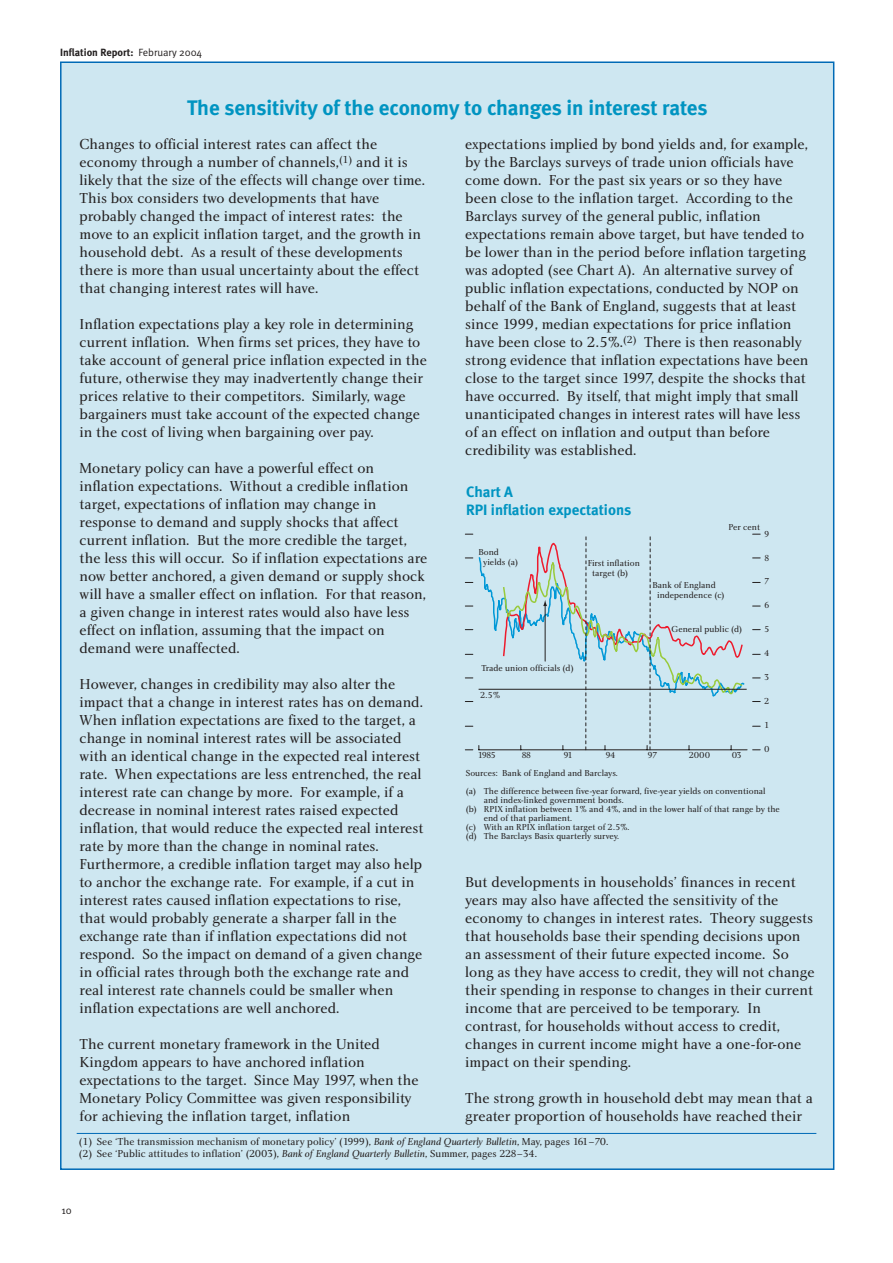
<style>
.page{position:relative;width:893px;height:1263px;background:#fff}
.page>*{position:absolute;margin:0;border:0;box-sizing:border-box;transform-origin:0 0}
.t1{font:700 21px "Meta";color:#0094c1}
.t2{font:15px/18px "Charlotte Book Plain";color:#231f1f}
.t3{font:700 15px/18px "Meta";color:#0094c1}
.t4{font:10.5px/12px "Charlotte Book Plain";color:#231f1f}
.t5{font:700 10.5px "Meta";color:#231f1f}
.t6{font:10.5px "Meta Normal";color:#231f1f}
.t7{font:9px/10.5px "Charlotte Book Plain";color:#231f1f}
.s1{font-family:"Meta Normal";font-weight:400}
.s2{font-family:"Charlotte Book Italic Plain"}
</style>
<div class="page">
<div style="left:61px;top:62px;width:772px;height:1107px;background:#cee7f1"></div>
<hr style="left:479px;top:749px;width:268px;height:1px;background:#231f1f">
<svg style="left:465px;top:534px;width:281px;height:216px"></svg>
<hr style="left:478px;top:689px;width:268px;height:1px;background:#231f1f">
<hr style="left:77px;top:1133px;width:739px;height:1px;background:#006ab6">
<p class="t5" style="left:60px;top:48px;width:143px">Inflation Report: <span class="s1">February 2004</span></p>
<h1 class="t1" style="left:187px;top:100px;width:522px">The sensitivity of the economy to changes in interest rates</h1>
<p class="t2" style="left:80px;top:136px;width:347px">Changes to official interest rates can affect the economy through a number of channels,<sup>(1)</sup> and it is likely that the size of the effects will change over time.<br>This box considers two developments that have probably changed the impact of interest rates: the move to an explicit inflation target, and the growth in household debt. As a result of these developments there is more than usual uncertainty about the effect that changing interest rates will have.</p>
<p class="t2" style="left:80px;top:316px;width:349px">Inflation expectations play a key role in determining current inflation. When firms set prices, they have to take account of general price inflation expected in the future, otherwise they may inadvertently change their prices relative to their competitors. Similarly, wage bargainers must take account of the expected change in the cost of living when bargaining over pay.</p>
<p class="t2" style="left:80px;top:460px;width:349px">Monetary policy can have a powerful effect on inflation expectations. Without a credible inflation target, expectations of inflation may change in response to demand and supply shocks that affect current inflation. But the more credible the target, the less this will occur. So if inflation expectations are now better anchored, a given demand or supply shock will have a smaller effect on inflation. For that reason, a given change in interest rates would also have less effect on inflation, assuming that the impact on demand were unaffected.</p>
<p class="t2" style="left:80px;top:676px;width:345px">However, changes in credibility may also alter the impact that a change in interest rates has on demand.<br>When inflation expectations are fixed to the target, a change in nominal interest rates will be associated with an identical change in the expected real interest rate. When expectations are less entrenched, the real interest rate can change by more. For example, if a decrease in nominal interest rates raised expected inflation, that would reduce the expected real interest rate by more than the change in nominal rates.<br>Furthermore, a credible inflation target may also help to anchor the exchange rate. For example, if a cut in interest rates caused inflation expectations to rise, that would probably generate a sharper fall in the exchange rate than if inflation expectations did not respond. So the impact on demand of a given change in official rates through both the exchange rate and real interest rate channels could be smaller when inflation expectations are well anchored.</p>
<p class="t2" style="left:80px;top:1036px;width:340px">The current monetary framework in the United Kingdom appears to have anchored inflation expectations to the target. Since May 1997, when the Monetary Policy Committee was given responsibility for achieving the inflation target, inflation</p>
<p class="t2" style="left:465px;top:136px;width:345px">expectations implied by bond yields and, for example, by the Barclays surveys of trade union officials have come down. For the past six years or so they have been close to the inflation target. According to the Barclays survey of the general public, inflation expectations remain above target, but have tended to be lower than in the period before inflation targeting was adopted (see Chart A). An alternative survey of public inflation expectations, conducted by NOP on behalf of the Bank of England, suggests that at least since 1999, median expectations for price inflation have been close to 2.5%.<sup>(2)</sup> There is then reasonably strong evidence that inflation expectations have been close to the target since 1997, despite the shocks that have occurred. By itself, that might imply that small unanticipated changes in interest rates will have less of an effect on inflation and output than before credibility was established.</p>
<p class="t3" style="left:466px;top:484px;width:167px">Chart A<br>RPI inflation expectations</p>
<p class="t7" style="left:483px;top:548px;width:36px;text-indent:-5px">Bond yields (a)</p>
<p class="t7" style="left:592px;top:558px;width:49px;text-indent:-5px">First inflation target (b)</p>
<p class="t7" style="left:481px;top:664px;width:94px">Trade union officials (d)</p>
<p class="t7" style="left:480px;top:691px;width:21px">2.5%</p>
<p class="t7" style="left:728px;top:523px;width:33px">Per cent</p>
<p class="t7" style="left:764px;top:529px;width:7px">9</p>
<p class="t7" style="left:657px;top:580px;width:69px;text-indent:-5px">Bank of England independence (c)</p>
<p class="t7" style="left:671px;top:624px;width:72px">General public (d)</p>
<p class="t7" style="left:764px;top:553px;width:7px">8</p>
<p class="t7" style="left:764px;top:577px;width:7px">7</p>
<p class="t7" style="left:764px;top:601px;width:7px">6</p>
<p class="t7" style="left:764px;top:625px;width:7px">5</p>
<p class="t7" style="left:764px;top:649px;width:7px">4</p>
<p class="t7" style="left:764px;top:673px;width:7px">3</p>
<p class="t7" style="left:764px;top:697px;width:7px">2</p>
<p class="t7" style="left:764px;top:721px;width:7px">1</p>
<p class="t7" style="left:477px;top:751px;width:20px">1985</p>
<p class="t7" style="left:521px;top:751px;width:12px">88</p>
<p class="t7" style="left:563px;top:751px;width:11px">91</p>
<p class="t7" style="left:605px;top:751px;width:12px">94</p>
<p class="t7" style="left:647px;top:751px;width:12px">97</p>
<p class="t7" style="left:689px;top:751px;width:23px">2000</p>
<p class="t7" style="left:731px;top:751px;width:12px">03</p>
<p class="t7" style="left:764px;top:745px;width:7px">0</p>
<p class="t7" style="left:465px;top:765px;width:301px;line-height:18px">Sources: Bank of England and Barclays.<br>(a) The difference between five-year forward, five-year yields on conventional</p>
<p class="t7" style="left:483px;top:796px;width:141px">and index-linked government bonds.</p>
<p class="t7" style="left:465px;top:805px;width:316px">(b) RPIX inflation between 1% and 4%, and in the lower half of that range by the</p>
<p class="t7" style="left:483px;top:814px;width:90px">end of that parliament.</p>
<p class="t7" style="left:465px;top:823px;width:165px">(c) With an RPIX inflation target of 2.5%.</p>
<p class="t7" style="left:465px;top:832px;width:155px">(d) The Barclays Basix quarterly survey.</p>
<p class="t2" style="left:465px;top:874px;width:351px">But developments in households’ finances in recent years may also have affected the sensitivity of the economy to changes in interest rates. Theory suggests that households base their spending decisions upon an assessment of their future expected income. So long as they have access to credit, they will not change their spending in response to changes in their current income that are perceived to be temporary. In contrast, for households without access to credit, changes in current income might have a one-for-one impact on their spending.</p>
<p class="t2" style="left:465px;top:1090px;width:349px">The strong growth in household debt may mean that a greater proportion of households have reached their</p>
<p class="t4" style="left:79px;top:1136px;width:531px">(1) See ‘The transmission mechanism of monetary policy’ (1999), <span class="s2">Bank of England Quarterly Bulletin</span>, May, pages 161–70. (2) See ‘Public attitudes to inflation’ (2003), <span class="s2">Bank of England Quarterly Bulletin</span>, Summer, pages 228–34.</p>
<p class="t6" style="left:62px;top:1207px;width:12px">10</p>
</div>
